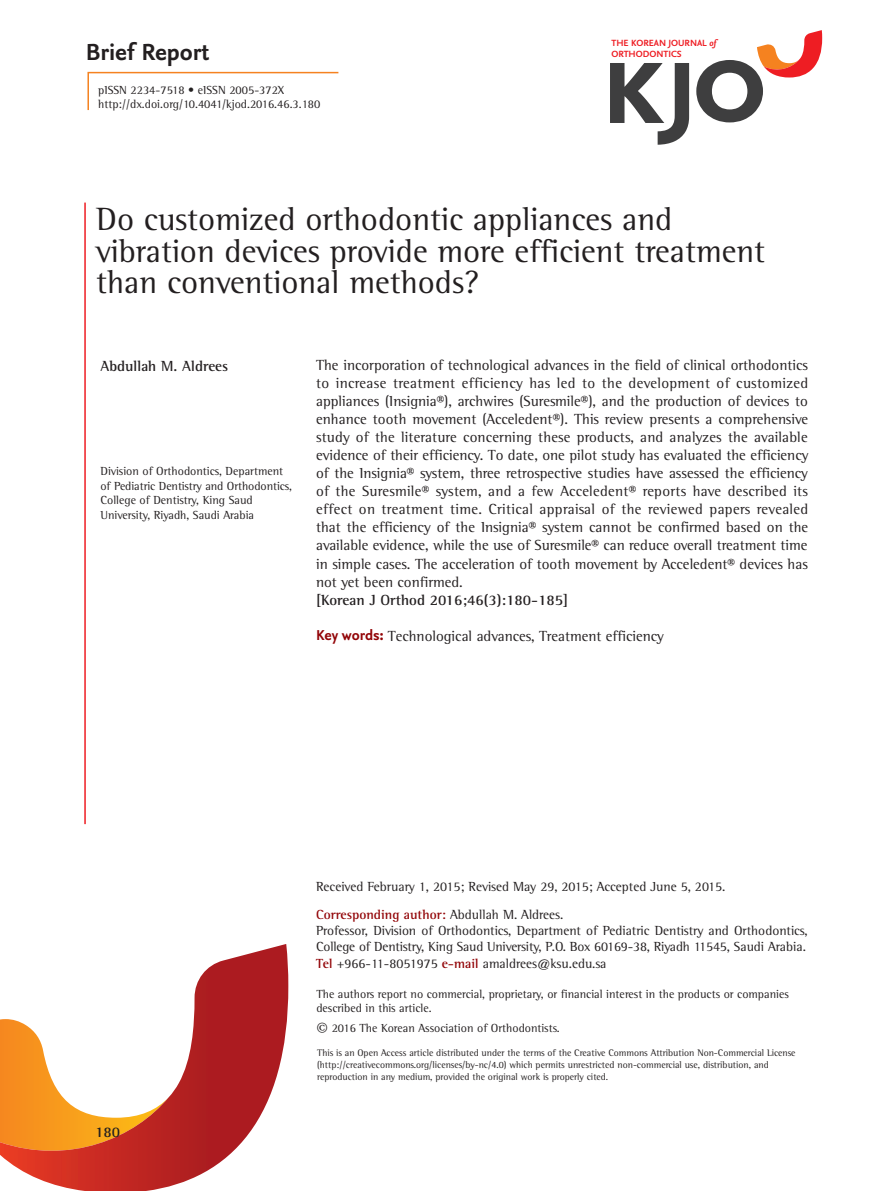
<style>
.page{position:relative;width:893px;height:1191px;background:#fff}
.page>*{position:absolute;margin:0;border:0;box-sizing:border-box;transform-origin:0 0}
.t1{font:33px/31.3px "Rotis Semi Serif Std";color:#231f20}
.t2{font:700 24.3px "Nexus Sans";color:#231f20}
.t3{font:15px/18px "Rotis Semi Serif Std";color:#231f20;text-align:justify}
.t4{font:700 15px "Rotis Semi Serif Std";color:#231f20}
.t5{font:13.5px/16.2px "Rotis Semi Serif Std";letter-spacing:-.005em;color:#231f20}
.t6{font:12px/14.4px "Rotis Semi Serif Std";color:#231f20}
.t7{font:9.75px/11.7px "Rotis Semi Serif Std";color:#231f20}
.t8{font:9.45px "Nexus Sans Bold SC";color:#ee1d23}
.s1{font-family:"Nexus Sans";font-weight:700;font-style:italic}
.s2{font-family:"Nexus Sans";font-weight:700;color:#920407}
.s3{font-weight:700;color:#920407}
.s4{font-family:"Minion Pro";font-size:16.5px}
</style>
<div class="page">
<hr style="left:84px;top:203px;width:2px;height:621px;background:#ee1d23">
<svg style="left:0;top:944px;width:288px;height:247px"></svg>
<svg style="left:696px;top:30px;width:126px;height:92px"></svg>
<svg style="left:610px;top:63px;width:79px;height:82px"></svg>
<svg style="left:87px;top:71px;width:252px;height:40px"></svg>
<p class="t8" style="left:611px;top:37px;width:106px">THE KOREAN JOURNAL <span class="s1">of</span></p>
<h2 class="t2" style="left:86px;top:37px;width:125px">Brief Report</h2>
<p class="t8" style="left:611px;top:48px;width:72px">ORTHODONTICS</p>
<p class="t6" style="left:98px;top:82px;width:224px">pISSN 2234-7518 • eISSN 2005-372X http://dx.doi.org/10.4041/kjod.2016.46.3.180</p>
<h1 class="t1" style="left:96px;top:203px;width:670px">Do customized orthodontic appliances and vibration devices provide more efficient treatment than conventional methods?</h1>
<p class="t4" style="left:100px;top:356px;width:129px">Abdullah M. Aldrees</p>
<p class="t6" style="left:100px;top:464px;width:193px">Division of Orthodontics, Department of Pediatric Dentistry and Orthodontics, College of Dentistry, King Saud University, Riyadh, Saudi Arabia</p>
<p class="t3" style="left:316px;top:356px;width:494px">The incorporation of technological advances in the field of clinical orthodontics to increase treatment efficiency has led to the development of customized appliances (Insignia®), archwires (Suresmile®), and the production of devices to enhance tooth movement (Acceledent®). This review presents a comprehensive study of the literature concerning these products, and analyzes the available evidence of their efficiency. To date, one pilot study has evaluated the efficiency of the Insignia® system, three retrospective studies have assessed the efficiency of the Suresmile® system, and a few Acceledent® reports have described its effect on treatment time. Critical appraisal of the reviewed papers revealed that the efficiency of the Insignia® system cannot be confirmed based on the available evidence, while the use of Suresmile® can reduce overall treatment time in simple cases. The acceleration of tooth movement by Acceledent® devices has not yet been confirmed.</p>
<p class="t4" style="left:316px;top:590px;width:254px">[Korean J Orthod 2016;46(3):180-185]</p>
<p class="t3" style="left:316px;top:626px;width:349px"><span class="s2">Key words:</span> Technological advances, Treatment efficiency</p>
<p class="t4" style="left:95px;top:1122px;width:27px">180</p>
<p class="t5" style="left:316px;top:872px;width:411px;line-height:28px">Received February 1, 2015; Revised May 29, 2015; Accepted June 5, 2015.<br><span class="s3">Corresponding author:</span> Abdullah M. Aldrees.</p>
<p class="t5" style="left:316px;top:922px;width:493px">Professor, Division of Orthodontics, Department of Pediatric Dentistry and Orthodontics,<br>College of Dentistry, King Saud University, P.O. Box 60169-38, Riyadh 11545, Saudi Arabia.<br><span class="s3">Tel</span> +966-11-8051975 <span class="s3">e-mail</span> amaldrees@ksu.edu.sa</p>
<p class="t6" style="left:316px;top:986px;width:474px">The authors report no commercial, proprietary, or financial interest in the products or companies described in this article.</p>
<p class="t7" style="left:317px;top:1047px;width:480px">This is an Open Access article distributed under the terms of the Creative Commons Attribution Non-Commercial License (http://creativecommons.org/licenses/by-nc/4.0) which permits unrestricted non-commercial use, distribution, and reproduction in any medium, provided the original work is properly cited.</p>
<p class="t6" style="left:316px;top:1020px;width:245px"><span class="s4">©</span> 2016 The Korean Association of Orthodontists.</p>
</div>
